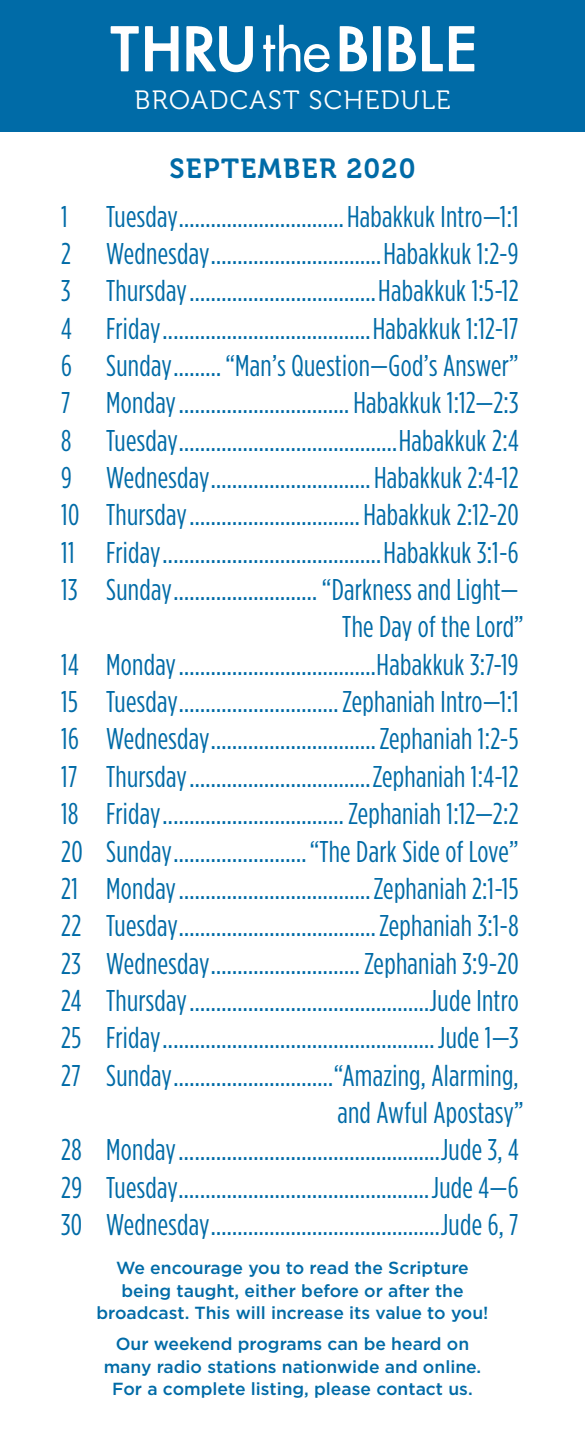
<style>
.page{position:relative;width:585px;height:1440px;background:#fff}
.page>*{position:absolute;margin:0;border:0;box-sizing:border-box;transform-origin:0 0}
.t1{font:30px/37.2px "Gotham Condensed";letter-spacing:.01em;color:#006ba7;text-align:right}
.t2{font:27.5px "Museo 700";letter-spacing:.05em;color:#006ba7}
.t3{font:26.5px "Museo 300";letter-spacing:.05em;color:#fff}
.t4{font:500 17.5px/22.5px "Gotham";color:#006ba7;text-align:center}
</style>
<div class="page">
<div style="left:0;top:0;width:585px;height:131px;background:#006ba7"></div>
<svg style="left:111px;top:26px;width:28px;height:45px"></svg>
<svg style="left:145px;top:26px;width:34px;height:45px"></svg>
<svg style="left:186px;top:26px;width:67px;height:46px"></svg>
<svg style="left:263px;top:25px;width:67px;height:47px"></svg>
<svg style="left:340px;top:26px;width:27px;height:45px"></svg>
<div style="left:373px;top:26px;width:8px;height:45px;background:#fff"></div>
<svg style="left:389px;top:26px;width:27px;height:45px"></svg>
<svg style="left:422px;top:26px;width:21px;height:45px"></svg>
<svg style="left:449px;top:26px;width:25px;height:45px"></svg>
<p class="t3" style="left:135px;top:85px;width:317px">BROADCAST SCHEDULE</p>
<p class="t2" style="left:169px;top:153px;width:248px">SEPTEMBER 2020</p>
<p class="t1" style="left:61px;top:197px;width:464px">Tuesday...............................Habakkuk Intro—1:1<br>2 Wednesday................................Habakkuk 1:2-9<br>3 Thursday...................................Habakkuk 1:5-12<br>4 Friday.......................................Habakkuk 1:12-17<br>6 Sunday.........“Man’s Question—God’s Answer” 7 Monday................................ Habakkuk 1:12—2:3<br>8 Tuesday.........................................Habakkuk 2:4<br>9 Wednesday..............................Habakkuk 2:4-12<br>10 Thursday................................Habakkuk 2:12-20<br>11 Friday.........................................Habakkuk 3:1-6<br>13 Sunday...........................“Darkness and Light— The Day of the Lord”<br>14 Monday.....................................Habakkuk 3:7-19<br>15 Tuesday..............................Zephaniah Intro—1:1<br>16 Wednesday...............................Zephaniah 1:2-5<br>17 Thursday..................................Zephaniah 1:4-12<br>18 Friday..................................Zephaniah 1:12—2:2<br>20 Sunday.........................“The Dark Side of Love” 21 Monday....................................Zephaniah 2:1-15<br>22 Tuesday.....................................Zephaniah 3:1-8<br>23 Wednesday............................Zephaniah 3:9-20<br>24 Thursday.............................................Jude Intro 25 Friday...................................................Jude 1—3<br>27 Sunday..............................“Amazing, Alarming, and Awful Apostasy”<br>28 Monday.................................................Jude 3, 4<br>29 Tuesday...............................................Jude 4—6<br>30 Wednesday...........................................Jude 6, 7</p>
<p class="t4" style="left:96px;top:1257px;width:394px">We encourage you to read the Scripture being taught, either before or after the broadcast. This will increase its value to you!</p>
<p class="t4" style="left:104px;top:1332px;width:379px">Our weekend programs can be heard on many radio stations nationwide and online.<br>For a complete listing, please contact us.</p>
<p class="t1" style="left:61px;top:197px;width:8px">1</p>
</div>
